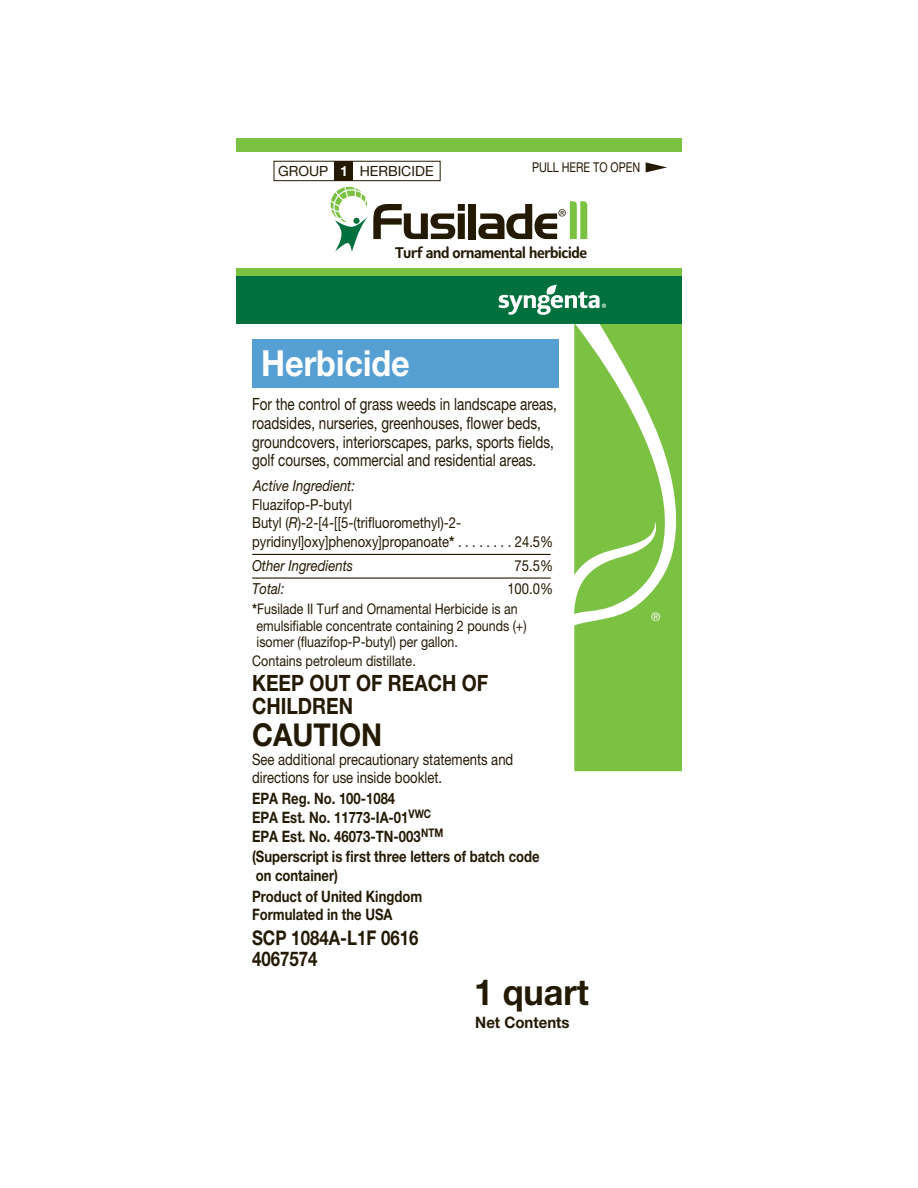
<style>
.page{position:relative;width:918px;height:1188px;background:#fff}
.page>*{position:absolute;margin:0;border:0;box-sizing:border-box;transform-origin:0 0}
.t1{font:700 36px "Helvetica Neue LT Pro";color:#fff;scale:.9 1}
.t2{font:700 36px "Helvetica Neue LT Pro";color:#241a04;scale:.95 1}
.t3{font:700 31.5px "Helvetica Neue LT Pro";color:#241a04;scale:.9 1}
.t4{font:700 22.5px/23.1px "Helvetica Neue LT Pro";color:#241a04;scale:.86 1}
.t5{font:700 20.25px/20.9px "Helvetica Neue LT Pro";color:#241a04;scale:.83 1}
.t6{font:16.95px/18.8px "Helvetica Neue LT Pro";color:#241a04;scale:.8 1}
.t7{font:700 15.75px/19.5px "Helvetica Neue LT Pro";color:#241a04;scale:.83 1}
.t8{font:15.75px/18px "Helvetica Neue LT Pro";color:#241a04;scale:.83 1}
.t9{font:700 15.75px "Helvetica Neue LT Pro";color:#241a04;scale:.95 1}
.t10{font:15.15px/18.6px "Helvetica Neue LT Pro";color:#241a04;scale:.86 1}
.t11{font:italic 15.15px "Helvetica Neue LT Pro";color:#241a04;scale:.86 1}
.t12{font:14.7px/16.2px "Helvetica Neue LT Pro";color:#241a04;scale:.85 1}
.t13{font:14.7px "Helvetica Neue LT Pro";color:#241a04;scale:.86 1}
.t14{font:14.1px "Helvetica Neue LT Pro";color:#241a04}
.t15{font:13.5px "Syngenta Veto Latin";letter-spacing:-.03em;color:#241a04;scale:.95 1}
.t16{font:13.5px "Helvetica Neue LT Pro";color:#241a04;scale:.8 1}
.t17{font:11.85px "Helvetica Neue LT Pro";color:#fff}
.s1{font-weight:700;color:#fff}
.s2{font-style:italic}
.s3{font-weight:700}
</style>
<div class="page">
<div style="left:252px;top:339px;width:306px;height:49px;background:#569fd3"></div>
<div style="left:469px;top:204px;width:7px;height:35px;background:#241a04"></div>
<svg style="left:331px;top:187px;width:134px;height:65px"></svg>
<svg style="left:478px;top:201px;width:109px;height:38px"></svg>
<hr style="left:252px;top:554px;width:299px;height:1px;background:#241a04">
<svg style="left:646px;top:162px;width:21px;height:10px"></svg>
<div style="left:274px;top:161px;width:167px;height:20px;border:1px solid #241a04"></div>
<div style="left:335px;top:161px;width:18px;height:20px;background:#241a04"></div>
<hr style="left:252px;top:578px;width:299px;height:1px;background:#241a04">
<div style="left:236px;top:138px;width:446px;height:14px;background:#7bc142"></div>
<svg style="left:574px;top:324px;width:108px;height:447px;background:#8fca5e"></svg>
<div style="left:236px;top:276px;width:446px;height:48px;background:#00703c"></div>
<div style="left:236px;top:268px;width:446px;height:8px;background:#7bc142"></div>
<svg style="left:498px;top:285px;width:108px;height:30px"></svg>
<p class="t14" style="left:278px;top:166px;width:157px">GROUP <span class="s1">1</span> HERBICIDE</p>
<p class="t16" style="left:532px;top:162px;width:137px">PULL HERE TO OPEN</p>
<p class="t15" style="left:395px;top:245px;width:204px">Turf and ornamental herbicide</p>
<h1 class="t1" style="left:261px;top:350px;width:167px">Herbicide</h1>
<p class="t6" style="left:252px;top:396px;width:382px">For the control of grass weeds in landscape areas, roadsides, nurseries, greenhouses, flower beds, groundcovers, interiorscapes, parks, sports fields, golf courses, commercial and residential areas.</p>
<p class="t11" style="left:253px;top:480px;width:120px">Active Ingredient:</p>
<p class="t10" style="left:252px;top:496px;width:352px">Fluazifop-P-butyl<br>Butyl (<span class="s2">R</span>)-2-[4-[[5-(trifluoromethyl)-2- pyridinyl]oxy]phenoxy]propanoate<span class="s3">*</span> . . . . . . . . 24.5%</p>
<p class="t11" style="left:252px;top:560px;width:119px">Other Ingredients</p>
<p class="t10" style="left:515px;top:557px;width:46px">75.5%</p>
<p class="t11" style="left:252px;top:583px;width:39px">Total:</p>
<p class="t10" style="left:507px;top:581px;width:55px">100.0%</p>
<p class="t12" style="left:257px;top:602px;width:319px;text-indent:-5px"><span class="s3">*</span>Fusilade II Turf and Ornamental Herbicide is an emulsifiable concentrate containing 2 pounds (+) isomer (fluazifop-P-butyl) per gallon.</p>
<p class="t13" style="left:252px;top:655px;width:192px">Contains petroleum distillate.</p>
<h3 class="t4" style="left:252px;top:674px;width:276px">KEEP OUT OF REACH OF<br>CHILDREN</h3>
<h2 class="t3" style="left:252px;top:723px;width:146px">CAUTION</h2>
<p class="t8" style="left:252px;top:752px;width:316px">See additional precautionary statements and directions for use inside booklet.</p>
<p class="t7" style="left:252px;top:790px;width:348px">EPA Reg. No. 100-1084<br>EPA Est. No. 11773-IA-01<sup>VWC<br></sup>EPA Est. No. 46073-TN-003<sup>NTM<br></sup>(Superscript is first three letters of batch code</p>
<p class="t7" style="left:252px;top:866px;width:207px;line-height:20.9px">on container)<br>Product of United Kingdom</p>
<p class="t7" style="left:252px;top:906px;width:171px">Formulated in the USA</p>
<p class="t5" style="left:252px;top:929px;width:202px">SCP 1084A-L1F 0616<br>4067574</p>
<h1 class="t2" style="left:474px;top:979px;width:122px">1 quart</h1>
<p class="t9" style="left:475px;top:1017px;width:101px">Net Contents</p>
<p class="t17" style="left:651px;top:613px;width:11px">®</p>
</div>
